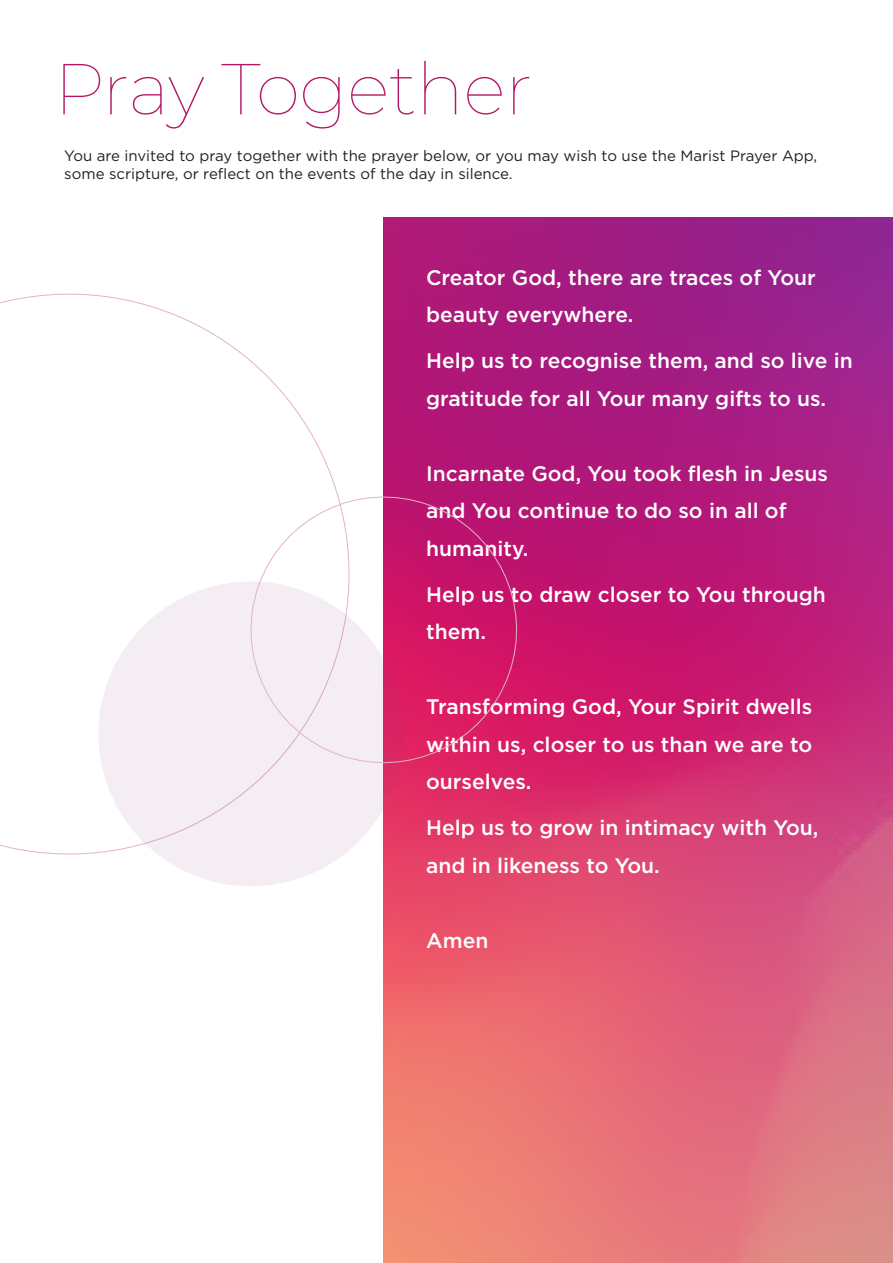
<style>
.page{position:relative;width:893px;height:1263px;background:#fff}
.page>*{position:absolute;margin:0;border:0;box-sizing:border-box;transform-origin:0 0}
.t1{font:100 72px "Montserrat";letter-spacing:-.01em;color:#b21963}
.t2{font:500 21px/37.5px "Gotham";color:#fff}
.t3{font:15px/18px "Gotham";color:#231f20}
</style>
<div class="page">
<svg style="left:0;top:258px;width:384px;height:597px"></svg>
<img style="left:384px;top:217px;width:509px;height:1046px">
<svg style="left:79px;top:562px;width:344px;height:344px;fill:#f4edf4"></svg>
<svg style="left:234px;top:480px;width:300px;height:299px"></svg>
<p class="t1" style="left:54px;top:41px;width:480px">Pray Together</p>
<p class="t3" style="left:64px;top:146px;width:754px">You are invited to pray together with the prayer below, or you may wish to use the Marist Prayer App, some scripture, or reflect on the events of the day in silence.</p>
<p class="t2" style="left:426px;top:258px;width:391px">Creator God, there are traces of Your beauty everywhere.</p>
<p class="t2" style="left:426px;top:342px;width:428px">Help us to recognise them, and so live in gratitude for all Your many gifts to us.</p>
<p class="t2" style="left:426px;top:454px;width:403px">Incarnate God, You took flesh in Jesus and You continue to do so in all of humanity.</p>
<p class="t2" style="left:426px;top:575px;width:401px">Help us to draw closer to You through them.</p>
<p class="t2" style="left:426px;top:688px;width:388px;text-align:justify">Transforming God, Your Spirit dwells within us, closer to us than we are to ourselves.</p>
<p class="t2" style="left:426px;top:809px;width:394px">Help us to grow in intimacy with You, and in likeness to You.</p>
<p class="t2" style="left:426px;top:921px;width:64px">Amen</p>
</div>
